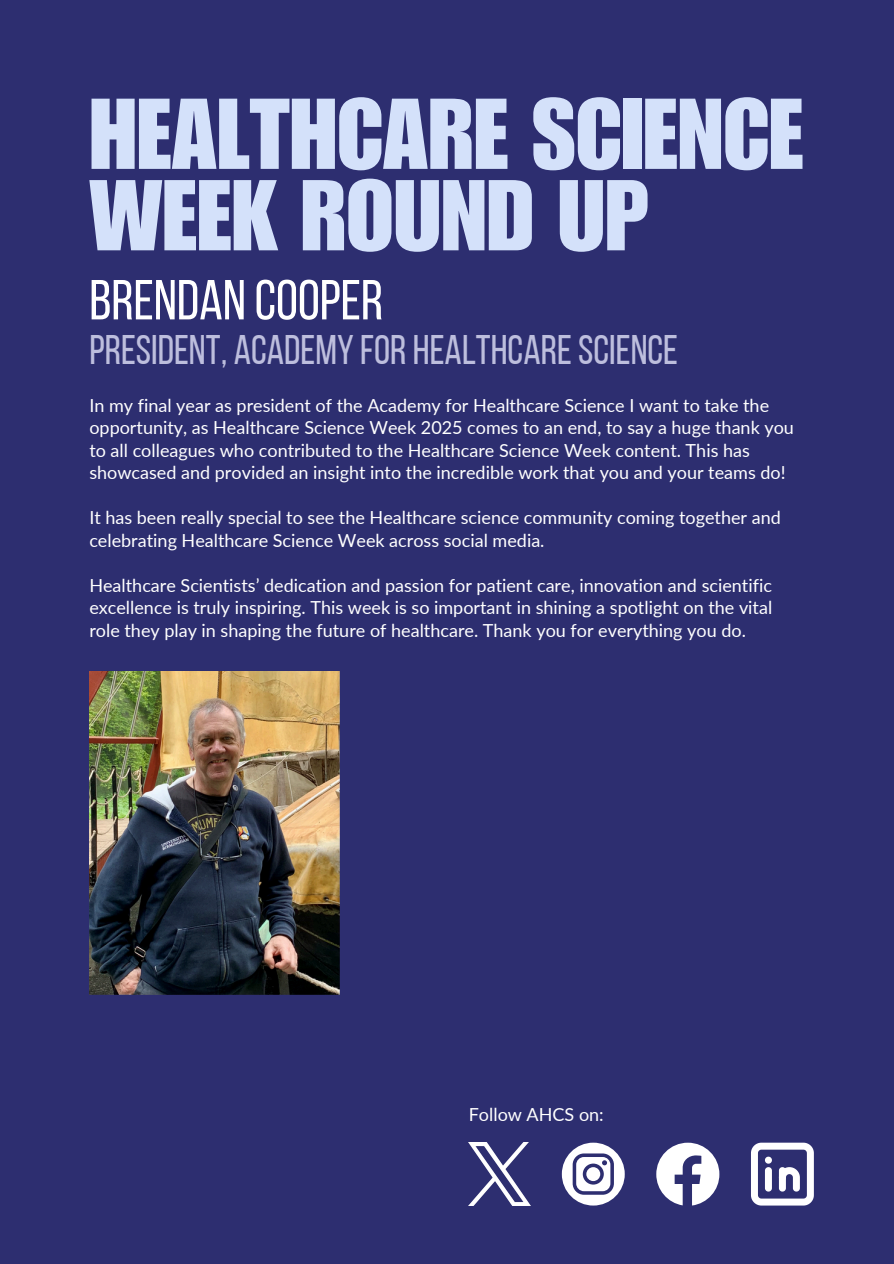
<style>
.page{position:relative;width:894px;height:1264px;background:#fff}
.page>*{position:absolute;margin:0;border:0;box-sizing:border-box;transform-origin:0 0}
.t1{font:98.25px/81.4px "Impact LT Std";color:#d4e1fa}
.t2{font:56.25px "Bebas Neue";color:#fff}
.t3{font:41.25px "Bebas Neue";color:#bdbedd}
.t4{font:18px/22.5px "Lato";color:#fff}
</style>
<div class="page">
<div style="left:0;top:0;width:893px;height:1263px;background:#2d2e70"></div>
<svg style="left:656px;top:1142px;width:63px;height:63px"></svg>
<svg style="left:561px;top:1142px;width:63px;height:63px"></svg>
<svg style="left:751px;top:1142px;width:62px;height:63px"></svg>
<img style="left:468px;top:1142px;width:62px;height:63px">
<img style="left:89px;top:671px;width:250px;height:323px">
<h2 class="t1" style="left:89px;top:107px;width:715px">HEALTHCARE SCIENCE<br>WEEK ROUND UP</h2>
<p class="t2" style="left:89px;top:277px;width:295px">BRENDAN COOPER</p>
<p class="t3" style="left:89px;top:333px;width:590px">PRESIDENT, ACADEMY FOR HEALTHCARESCIENCE</p>
<p class="t4" style="left:89px;top:393px;width:706px">In my final year as president of the Academy for Healthcare Science I want to take the opportunity, as Healthcare Science Week 2025 comes to an end, to say a huge thank you to all colleagues who contributed to the Healthcare Science Week content. This has showcased and provided an insight into the incredible work that you and your teams do!</p>
<p class="t4" style="left:89px;top:506px;width:692px">It has been really special to see the Healthcare science community coming together and celebrating Healthcare Science Week across social media.</p>
<p class="t4" style="left:89px;top:573px;width:684px;text-align:justify">Healthcare Scientists’ dedication and passion for patient care, innovation and scientific excellence is truly inspiring. This week is so important in shining a spotlight on the vital role they play in shaping the future of healthcare. Thank you for everything you do.</p>
<h1 class="t4" style="left:468px;top:1102px;width:136px">Follow AHCS on:</h1>
</div>
